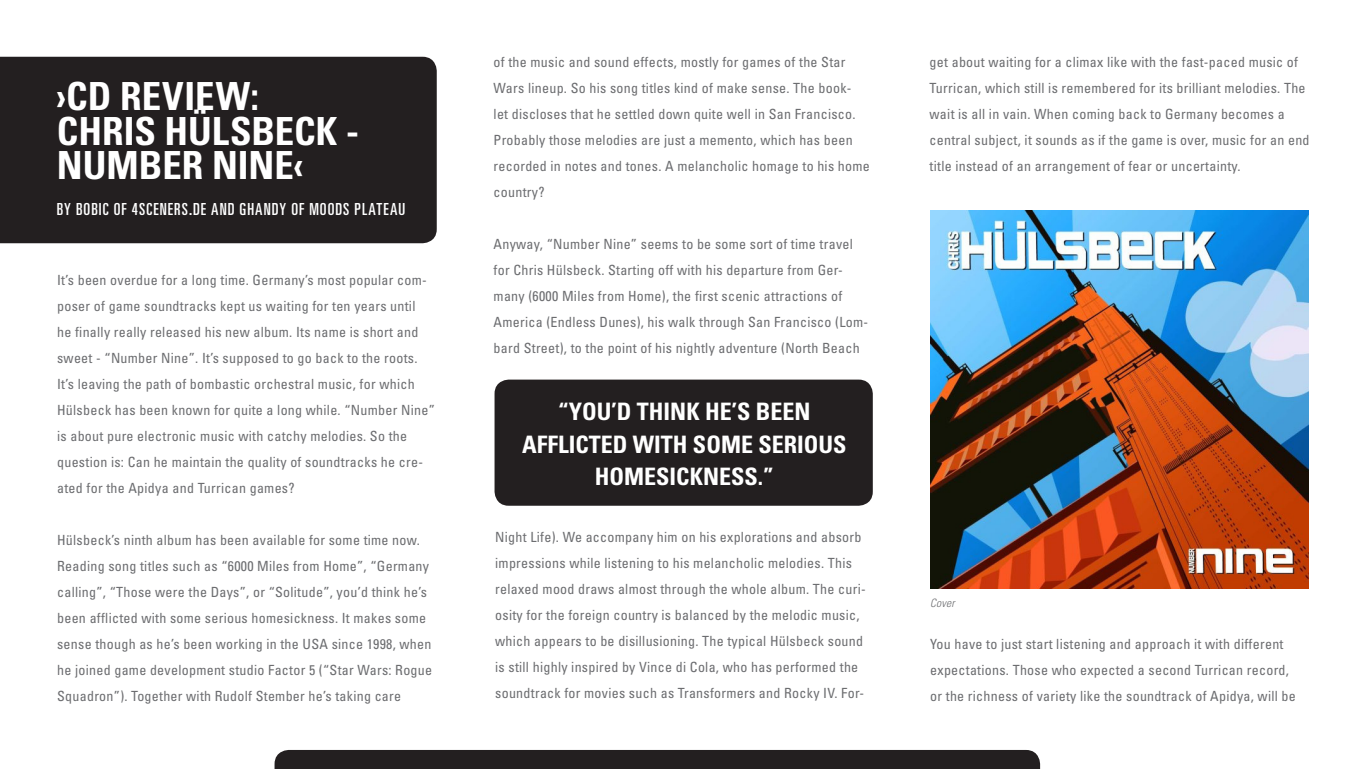
<style>
.page{position:relative;width:1367px;height:769px;background:#fff}
.page>*{position:absolute;margin:0;border:0;box-sizing:border-box;transform-origin:0 0}
.t1{font:700 condensed 38.7px/34.6px "Univers LT Std";color:#fff}
.t2{font:700 condensed 24px/32px "Univers LT Std";color:#fff;text-align:center}
.t3{font:ultra-condensed 16.6px "Univers LT Std";letter-spacing:.06em;color:#fff}
.t4{font:condensed 14px/26px "Univers LT Std";letter-spacing:.02em;color:#6c6d70}
.t5{font:italic 300 condensed 11.5px "Univers LT Std";letter-spacing:.02em;color:#6c6d70}
</style>
<div class="page">
<div style="left:494px;top:379px;width:378px;height:126px;background:#231f20;border-radius:14px"></div>
<div style="left:274px;top:749px;width:766px;height:19px;background:#231f20"></div>
<div style="left:0;top:57px;width:437px;height:186px;background:#231f20"></div>
<img style="left:930px;top:210px;width:378px;height:378px">
<p class="t1" style="left:57px;top:79px;width:303px">›CD REVIEW:<br>CHRIS HÜLSBECK -<br>NUMBER NINE‹</p>
<p class="t3" style="left:57px;top:200px;width:350px">BY BOBIC OF 4SCENERS.DE AND GHANDY OF MOODS PLATEAU</p>
<p class="t4" style="left:57px;top:266px;width:379px">It’s been overdue for a long time. Germany’s most popular com&shy;poser of game soundtracks kept us waiting for ten years until<br>he finally really released his new album. Its name is short and sweet - “Number Nine”. It’s supposed to go back to the roots.<br>It’s leaving the path of bombastic orchestral music, for which Hülsbeck has been known for quite a long while. “Number Nine” is about pure electronic music with catchy melodies. So the question is: Can he maintain the quality of soundtracks he cre&shy;ated for the Apidya and Turrican games?</p>
<p class="t4" style="left:57px;top:526px;width:376px">Hülsbeck’s ninth album has been available for some time now.<br>Reading song titles such as “6000 Miles from Home”, “Germany calling”, “Those were the Days”, or “Solitude”, you’d think he’s been afflicted with some serious homesickness. It makes some sense though as he’s been working in the USA since 1998, when he joined game development studio Factor 5 (“Star Wars: Rogue Squadron”). Together with Rudolf Stember he’s taking care</p>
<p class="t4" style="left:493px;top:49px;width:378px">of the music and sound effects, mostly for games of the Star Wars lineup. So his song titles kind of make sense. The book-<br>let discloses that he settled down quite well in San Francisco.<br>Probably those melodies are just a memento, which has been recorded in notes and tones. A melancholic homage to his home country?</p>
<p class="t4" style="left:493px;top:231px;width:376px">Anyway, “Number Nine” seems to be some sort of time travel for Chris Hülsbeck. Starting off with his departure from Ger&shy;many (6000 Miles from Home), the first scenic attractions of America (Endless Dunes), his walk through San Francisco (Lom&shy;bard Street), to the point of his nightly adventure (North Beach</p>
<p class="t2" style="left:522px;top:395px;width:325px">“YOU’D THINK HE’S BEEN<br>AFFLICTED WITH SOME SERIOUS<br>HOMESICKNESS.”</p>
<p class="t4" style="left:495px;top:523px;width:372px">Night Life). We accompany him on his explorations and absorb impressions while listening to his melancholic melodies. This relaxed mood draws almost through the whole album. The curi&shy;osity for the foreign country is balanced by the melodic music, which appears to be disillusioning. The typical Hülsbeck sound is still highly inspired by Vince di Cola, who has performed the soundtrack for movies such as Transformers and Rocky IV. For-</p>
<p class="t4" style="left:929px;top:49px;width:381px">get about waiting for a climax like with the fast-paced music of Turrican, which still is remembered for its brilliant melodies. The wait is all in vain. When coming back to Germany becomes a central subject, it sounds as if the game is over, music for an end title instead of an arrangement of fear or uncertainty.</p>
<p class="t5" style="left:930px;top:595px;width:26px">Cover</p>
<p class="t4" style="left:930px;top:630px;width:367px">You have to just start listening and approach it with different expectations. Those who expected a second Turrican record, or the richness of variety like the soundtrack of Apidya, will be</p>
</div>
